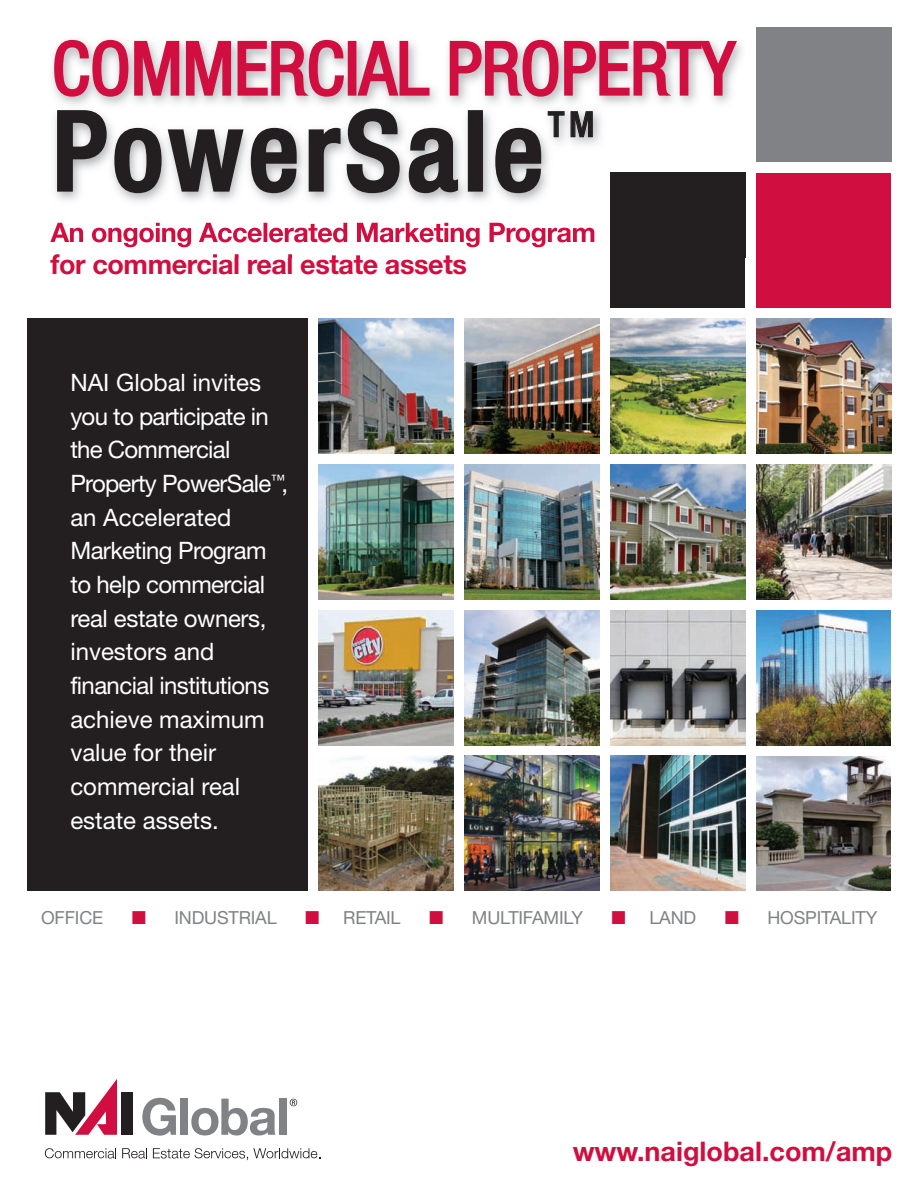
<style>
.page{position:relative;width:918px;height:1188px;background:#fff}
.page>*{position:absolute;margin:0;border:0;box-sizing:border-box;transform-origin:0 0}
.t1{font:500 condensed 109.5px "Helvetica Neue LT";letter-spacing:.05em;color:#231f20}
.t2{font:condensed 73.5px "Helvetica Neue LT";color:#d10e40}
.t3{font:500 condensed 35.1px "Helvetica Neue LT";color:#231f20}
.t4{font:700 27px "Helvetica Neue LT";letter-spacing:-.015em;color:#d10e40}
.t5{font:24px/33.6px "Helvetica Neue LT";letter-spacing:-.02em;color:#fff}
.t6{font:18px "Helvetica Neue LT";letter-spacing:-.01em;color:#808285}
.s1{font-family:"Monotype Sorts";color:#d10e40}
</style>
<div class="page">
<img style="left:610px;top:610px;width:135px;height:135px">
<img style="left:756px;top:610px;width:135px;height:135px">
<img style="left:610px;top:756px;width:135px;height:135px">
<div style="left:27px;top:318px;width:281px;height:573px;background:#231f20"></div>
<img style="left:319px;top:610px;width:135px;height:135px">
<img style="left:465px;top:610px;width:135px;height:135px">
<img style="left:319px;top:756px;width:135px;height:135px">
<img style="left:465px;top:756px;width:135px;height:135px">
<img style="left:319px;top:319px;width:135px;height:135px">
<img style="left:465px;top:319px;width:135px;height:135px">
<img style="left:319px;top:464px;width:135px;height:135px">
<img style="left:756px;top:319px;width:135px;height:135px">
<img style="left:610px;top:319px;width:135px;height:135px">
<img style="left:756px;top:464px;width:135px;height:135px">
<img style="left:610px;top:464px;width:135px;height:135px">
<img style="left:465px;top:464px;width:135px;height:135px">
<div style="left:610px;top:173px;width:135px;height:135px;background:#231f20"></div>
<svg style="left:45px;top:1148px;width:71px;height:11px"></svg>
<svg style="left:122px;top:1148px;width:25px;height:11px"></svg>
<svg style="left:153px;top:1148px;width:167px;height:12px"></svg>
<div style="left:121px;top:1092px;width:11px;height:43px;background:#231f20"></div>
<svg style="left:45px;top:1079px;width:72px;height:56px"></svg>
<svg style="left:142px;top:1098px;width:34px;height:38px"></svg>
<div style="left:181px;top:1099px;width:7px;height:36px;background:#808285"></div>
<svg style="left:191px;top:1099px;width:85px;height:37px"></svg>
<div style="left:280px;top:1099px;width:7px;height:36px;background:#808285"></div>
<svg style="left:290px;top:1099px;width:7px;height:7px"></svg>
<img style="left:52px;top:40px;width:690px;height:218px">
<img style="left:601px;top:165px;width:145px;height:93px">
<img style="left:610px;top:173px;width:135px;height:85px">
<img style="left:50px;top:223px;width:110px;height:24px">
<img style="left:52px;top:254px;width:95px;height:4px">
<div style="left:757px;top:27px;width:135px;height:135px;background:#808285"></div>
<div style="left:756px;top:173px;width:135px;height:135px;background:#d10e40"></div>
<img style="left:756px;top:756px;width:135px;height:135px">
<h2 class="t2" style="left:52px;top:26px;width:685px">COMMERCIAL PROPERTY</h2>
<h1 class="t1" style="left:52px;top:86px;width:493px">PowerSale</h1>
<h3 class="t3" style="left:548px;top:103px;width:48px">TM</h3>
<p class="t4" style="left:51px;top:247px;width:418px">for commercial real estate assets</p>
<p class="t5" style="left:70px;top:365px;width:219px">NAI Global invites you to participate in the Commercial<br>Property PowerSale<sup>™</sup>, an Accelerated<br>Marketing Program to help commercial real estate owners, investors and financial institutions achieve maximum value for their commercial real estate assets.</p>
<p class="t6" style="left:41px;top:907px;width:64px">OFFICE</p>
<p class="t6" style="left:132px;top:907px;width:146px"><span class="s1">■</span> INDUSTRIAL</p>
<p class="t6" style="left:306px;top:907px;width:97px"><span class="s1">■</span> RETAIL</p>
<p class="t6" style="left:429px;top:907px;width:155px"><span class="s1">■</span> MULTIFAMILY</p>
<p class="t6" style="left:612px;top:907px;width:86px"><span class="s1">■</span> LAND</p>
<p class="t6" style="left:725px;top:907px;width:154px"><span class="s1">■</span> HOSPITALITY</p>
<p class="t4" style="left:573px;top:1135px;width:321px">www.naiglobal.com/amp</p>
</div>
